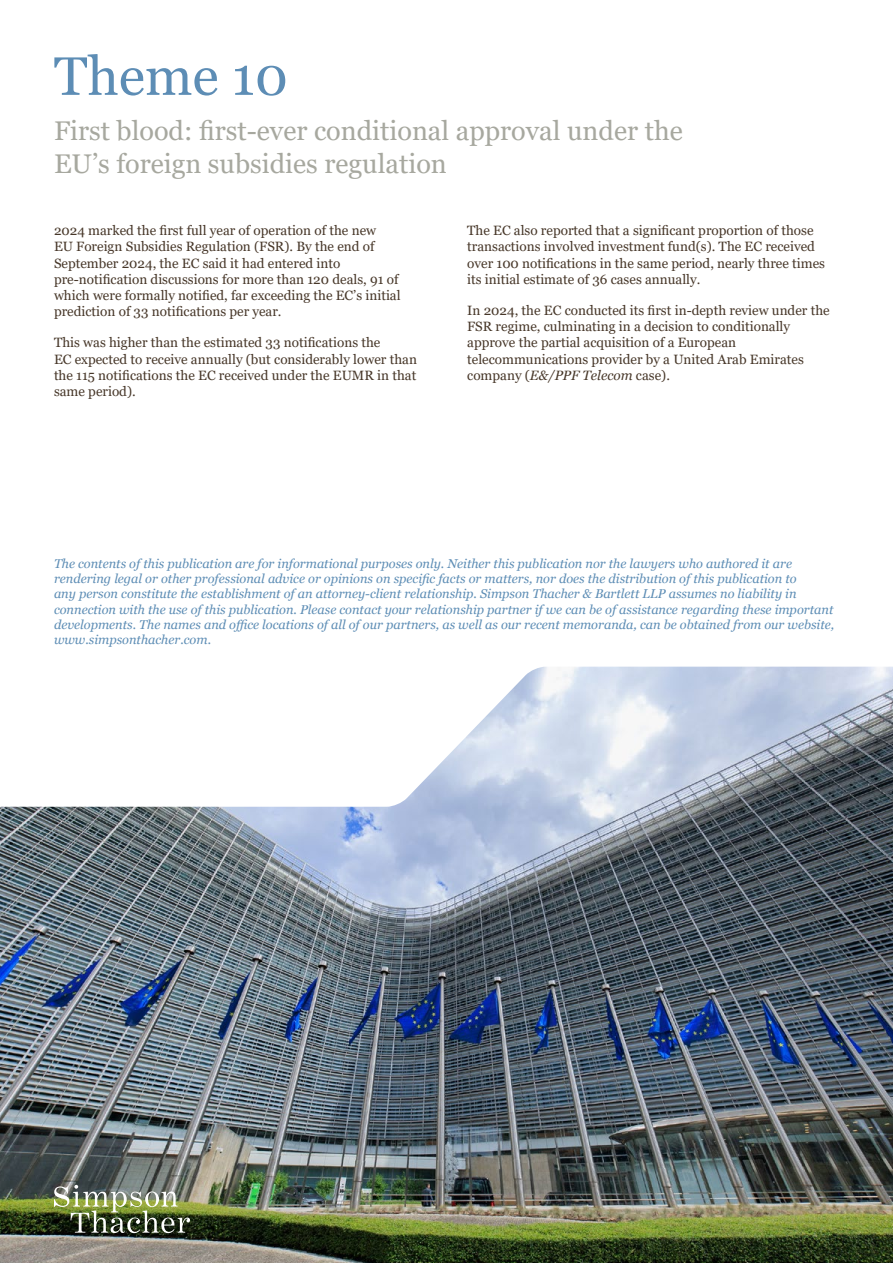
<style>
.page{position:relative;width:893px;height:1263px;background:#fff}
.page>*{position:absolute;margin:0;border:0;box-sizing:border-box;transform-origin:0 0}
.t1{font:54px "Georgia";color:#5d8db5}
.t2{font:27px/32.4px "Georgia";color:#a7a89f}
.t3{font:13.5px/16.2px "Georgia";color:#473729}
.t4{font:italic 12.75px/15.3px "Georgia";color:#5d8db5}
.s1{font-style:italic}
</style>
<div class="page">
<img style="left:0;top:667px;width:893px;height:596px">
<img style="left:54px;top:1185px;width:136px;height:48px">
<h1 class="t1" style="left:54px;top:44px;width:235px">Theme 10</h1>
<h2 class="t2" style="left:54px;top:115px;width:630px">First blood: first-ever conditional approval under the<br>EU’s foreign subsidies regulation</h2>
<p class="t3" style="left:54px;top:223px;width:348px">2024 marked the first full year of operation of the new<br>EU Foreign Subsidies Regulation (FSR). By the end of September 2024, the EC said it had entered into pre‑notification discussions for more than 120 deals, 91 of which were formally notified, far exceeding the EC’s initial prediction of 33 notifications per year.</p>
<p class="t3" style="left:54px;top:335px;width:364px">This was higher than the estimated 33 notifications the<br>EC expected to receive annually (but considerably lower than the 115 notifications the EC received under the EUMR in that same period).</p>
<p class="t3" style="left:467px;top:223px;width:359px">The EC also reported that a significant proportion of those transactions involved investment fund(s). The EC received over 100 notifications in the same period, nearly three times its initial estimate of 36 cases annually.</p>
<p class="t3" style="left:467px;top:303px;width:364px">In 2024, the EC conducted its first in-depth review under the FSR regime, culminating in a decision to conditionally approve the partial acquisition of a European telecommunications provider by a United Arab Emirates company (<span class="s1">E&amp;/PPF Telecom</span> case).</p>
<p class="t4" style="left:54px;top:556px;width:782px">The contents of this publication are for informational purposes only. Neither this publication nor the lawyers who authored it are rendering legal or other professional advice or opinions on specific facts or matters, nor does the distribution of this publication to<br>any person constitute the establishment of an attorney-client relationship. Simpson Thacher &amp; Bartlett LLP assumes no liability in connection with the use of this publication. Please contact your relationship partner if we can be of assistance regarding these important developments. The names and office locations of all of our partners, as well as our recent memoranda, can be obtained from our website, www.simpsonthacher.com.</p>
</div>
